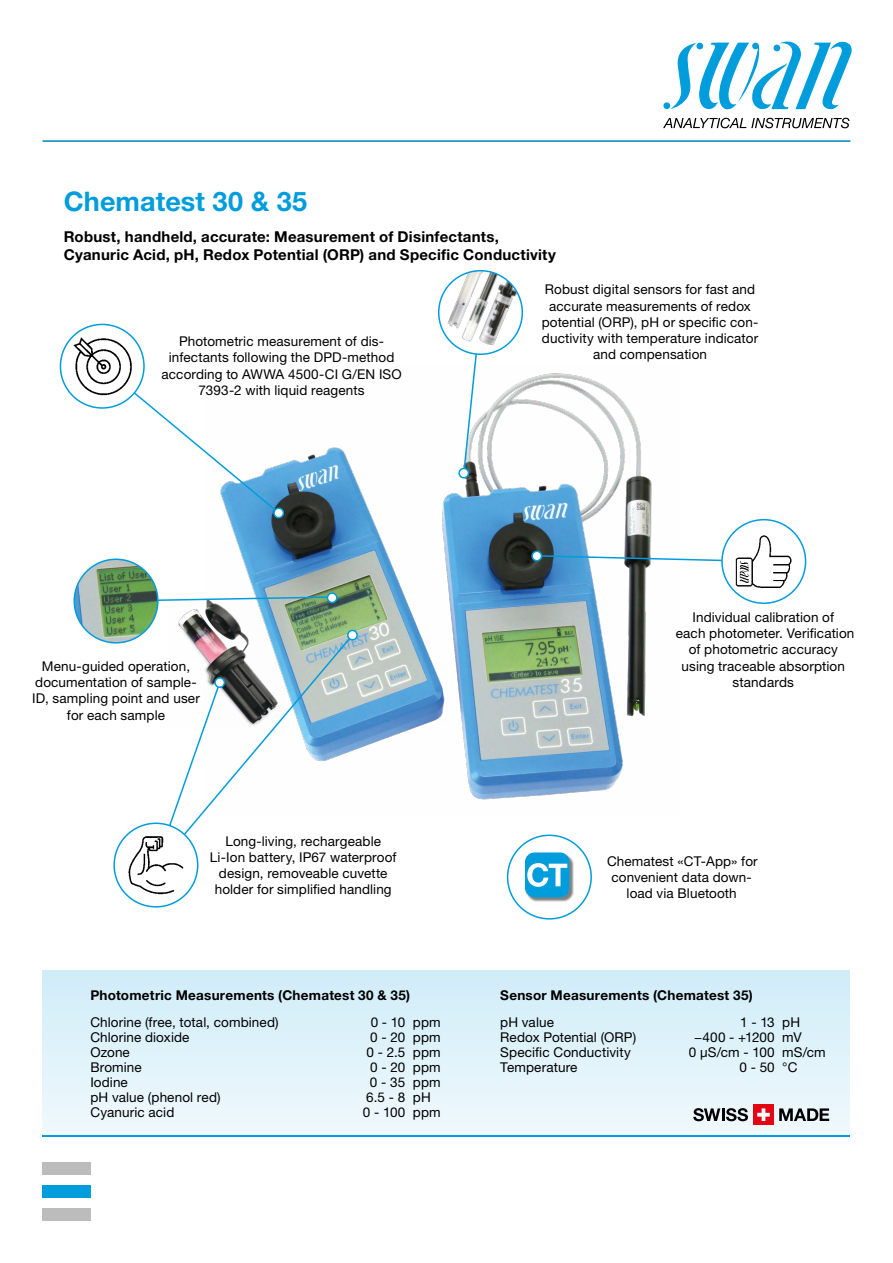
<style>
.page{position:relative;width:893px;height:1263px;background:#fff}
.page>*{position:absolute;margin:0;border:0;box-sizing:border-box;transform-origin:0 0}
.t1{font:700 27px "Helvetica Neue LT Std";letter-spacing:.005em;color:#009ddd}
.t2{font:700 15px/18px "Helvetica Neue LT Std";letter-spacing:.015em;color:#000}
.t3{font:13.5px/16.2px "Helvetica Neue LT Std";letter-spacing:.01em;color:#000;text-align:center}
.t4{font:700 13.5px "Helvetica Neue LT Std";letter-spacing:.02em;color:#000}
</style>
<div class="page">
<hr style="left:43px;top:140px;width:807px;height:2px;background:#0085c0">
<svg style="left:670px;top:42px;width:182px;height:68px"></svg>
<div style="left:696px;top:43px;width:7px;height:6px;background:#009ddd;border-radius:50%"></div>
<div style="left:773px;top:45px;width:7px;height:6px;background:#009ddd;border-radius:50%"></div>
<div style="left:663px;top:102px;width:7px;height:7px;background:#009ddd;border-radius:50%"></div>
<svg style="left:663px;top:118px;width:186px;height:10px"></svg>
<div style="left:43px;top:1185px;width:48px;height:12px;background:#009ddd"></div>
<div style="left:43px;top:1162px;width:48px;height:13px;background:#bcbcbc"></div>
<div style="left:43px;top:1208px;width:48px;height:12px;background:#bcbcbc"></div>
<img style="left:228px;top:373px;width:424px;height:427px">
<img style="left:178px;top:592px;width:106px;height:41px">
<svg style="left:159px;top:595px;width:170px;height:7px"></svg>
<div style="left:43px;top:969px;width:807px;height:166px;background:linear-gradient(to bottom,#cfecf8,#f0f9fc)"></div>
<svg style="left:109px;top:373px;width:172px;height:142px"></svg>
<svg style="left:60px;top:324px;width:84px;height:84px"></svg>
<img style="left:66px;top:332px;width:72px;height:68px">
<div style="left:60px;top:324px;width:85px;height:85px;border:2px solid #009ddd;border-radius:50%"></div>
<div style="left:458px;top:468px;width:11px;height:10px;border:2px solid #009ddd;border-radius:50%"></div>
<div style="left:274px;top:508px;width:9px;height:10px;background:#fff;border-radius:50%"></div>
<div style="left:273px;top:507px;width:11px;height:11px;border:2px solid #009ddd;border-radius:50%"></div>
<div style="left:327px;top:593px;width:10px;height:9px;background:#fff;border-radius:50%"></div>
<div style="left:327px;top:592px;width:11px;height:11px;border:2px solid #009ddd;border-radius:50%"></div>
<img style="left:184px;top:633px;width:171px;height:167px">
<svg style="left:169px;top:681px;width:53px;height:186px"></svg>
<div style="left:348px;top:630px;width:9px;height:10px;background:#fff;border-radius:50%"></div>
<div style="left:347px;top:630px;width:11px;height:10px;border:2px solid #009ddd;border-radius:50%"></div>
<div style="left:215px;top:678px;width:9px;height:9px;background:#fff;border-radius:50%"></div>
<div style="left:214px;top:677px;width:11px;height:11px;border:2px solid #009ddd;border-radius:50%"></div>
<svg style="left:114px;top:823px;width:84px;height:84px"></svg>
<img style="left:123px;top:830px;width:66px;height:70px">
<div style="left:113px;top:822px;width:85px;height:85px;border:2px solid #009ddd;border-radius:50%"></div>
<div style="left:507px;top:834px;width:85px;height:85px;border:2px solid #009ddd;border-radius:50%"></div>
<div style="left:526px;top:853px;width:48px;height:49px;background:#000;opacity:.5"></div>
<svg style="left:525px;top:852px;width:45px;height:46px"></svg>
<svg style="left:535px;top:554px;width:187px;height:9px"></svg>
<img style="left:731px;top:531px;width:66px;height:60px">
<div style="left:721px;top:519px;width:85px;height:85px;border:2px solid #009ddd;border-radius:50%"></div>
<div style="left:532px;top:551px;width:9px;height:10px;background:#fff;border-radius:50%"></div>
<div style="left:531px;top:551px;width:11px;height:10px;border:2px solid #009ddd;border-radius:50%"></div>
<img style="left:74px;top:559px;width:84px;height:84px;border-radius:42px">
<div style="left:74px;top:558px;width:85px;height:85px;border:2px solid #009ddd;border-radius:50%"></div>
<svg style="left:431px;top:270px;width:99px;height:205px"></svg>
<hr style="left:43px;top:1135px;width:807px;height:2px;background:#009ddd">
<svg style="left:693px;top:1108px;width:55px;height:13px"></svg>
<svg style="left:779px;top:1108px;width:50px;height:13px"></svg>
<div style="left:753px;top:1105px;width:21px;height:20px;background:#e30613"></div>
<svg style="left:757px;top:1108px;width:13px;height:13px"></svg>
<h1 class="t1" style="left:64px;top:184px;width:245px">Chematest 30 &amp; 35</h1>
<p class="t2" style="left:64px;top:227px;width:494px">Robust, handheld, accurate: Measurement of Disinfectants,<br>Cyanuric Acid, pH, Redox Potential (ORP) and Specific Conductivity</p>
<p class="t3" style="left:161px;top:333px;width:242px">Photometric measurement of dis&shy;infectants following the DPD-method according to AWWA 4500-CI G/EN ISO 7393-2 with liquid reagents</p>
<p class="t3" style="left:542px;top:281px;width:218px">Robust digital sensors for fast and accurate measurements of redox potential (ORP), pH or specific con&shy;ductivity with temperature indicator and compensation</p>
<p class="t3" style="left:32px;top:658px;width:169px">Menu-guided operation, documentation of sample-<br>ID, sampling point and user for each sample</p>
<p class="t3" style="left:210px;top:832px;width:188px">Long-living, rechargeable<br>Li-Ion battery, IP67 waterproof design, removeable cuvette holder for simplified handling</p>
<p class="t4" style="left:90px;top:987px;width:321px">Photometric Measurements (Chematest 30 &amp; 35)</p>
<p class="t3" style="left:90px;top:1014px;width:190px">Chlorine (free, total, combined)</p>
<p class="t3" style="left:371px;top:1014px;width:72px">0 - 10 ppm</p>
<p class="t3" style="left:90px;top:1029px;width:101px">Chlorine dioxide</p>
<p class="t3" style="left:370px;top:1029px;width:72px">0 - 20 ppm</p>
<p class="t3" style="left:90px;top:1044px;width:41px">Ozone</p>
<p class="t3" style="left:366px;top:1044px;width:76px">0 - 2.5 ppm</p>
<p class="t3" style="left:90px;top:1059px;width:53px">Bromine</p>
<p class="t3" style="left:370px;top:1059px;width:72px">0 - 20 ppm</p>
<p class="t3" style="left:90px;top:1074px;width:39px">Iodine</p>
<p class="t3" style="left:370px;top:1074px;width:72px">0 - 35 ppm</p>
<p class="t3" style="left:90px;top:1089px;width:132px">pH value (phenol red)</p>
<p class="t3" style="left:366px;top:1089px;width:66px">6.5 - 8 pH</p>
<p class="t3" style="left:90px;top:1104px;width:86px">Cyanuric acid</p>
<p class="t3" style="left:363px;top:1104px;width:79px">0 - 100 ppm</p>
<p class="t3" style="left:676px;top:609px;width:180px">Individual calibration of<br>each photometer. Verification of photometric accuracy using traceable absorption standards</p>
<p class="t3" style="left:607px;top:853px;width:152px">Chematest «CT-App» for convenient data down&shy;load via Bluetooth</p>
<p class="t4" style="left:500px;top:987px;width:254px">Sensor Measurements (Chematest 35)</p>
<p class="t3" style="left:500px;top:1014px;width:55px">pH value</p>
<p class="t3" style="left:740px;top:1014px;width:62px">1 - 13 pH</p>
<p class="t3" style="left:500px;top:1029px;width:137px">Redox Potential (ORP)</p>
<p class="t3" style="left:694px;top:1029px;width:109px">−400 - +1200 mV</p>
<p class="t3" style="left:500px;top:1044px;width:132px">Specific Conductivity</p>
<p class="t3" style="left:689px;top:1044px;width:138px">0 µS/cm - 100 mS/cm</p>
<p class="t3" style="left:500px;top:1059px;width:79px">Temperature</p>
<p class="t3" style="left:739px;top:1059px;width:59px">0 - 50 °C</p>
</div>
